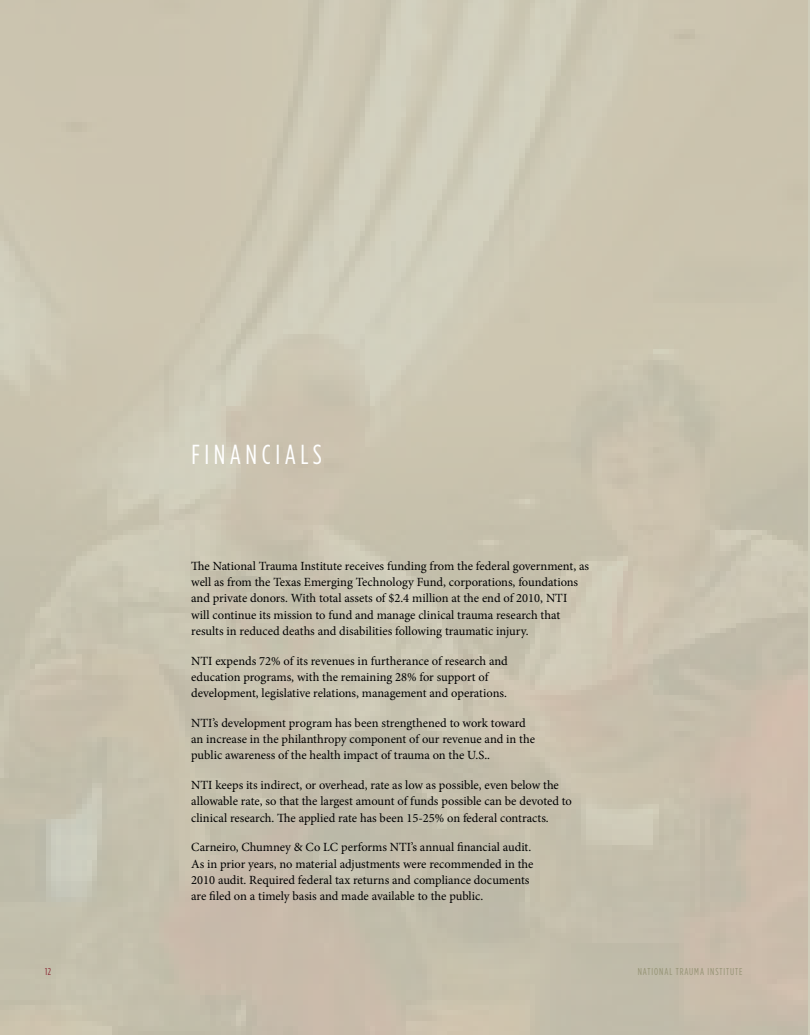
<style>
.page{position:relative;width:810px;height:1035px;background:#fff}
.page>*{position:absolute;margin:0;border:0;box-sizing:border-box;transform-origin:0 0}
.t1{font:27.5px "Gotham Condensed";letter-spacing:.165em;color:#fff}
.t2{font:12.5px/16.2px "Minion Pro";color:#000}
.t3{font:10px "Gotham Condensed";letter-spacing:.095em;color:#959374}
.t4{font:10px "Gotham Condensed";color:#8a2934}
</style>
<div class="page">
<h1 class="t1" style="left:191px;top:440px;width:132px">FINANCIALS</h1>
<p class="t2" style="left:191px;top:558px;width:399px">The National Trauma Institute receives funding from the federal government, as well as from the Texas Emerging Technology Fund, corporations, foundations and private donors. With total assets of $2.4 million at the end of 2010, NTI<br>will continue its mission to fund and manage clinical trauma research that results in reduced deaths and disabilities following traumatic injury.</p>
<p class="t2" style="left:191px;top:652px;width:318px">NTI expends 72% of its revenues in furtherance of research and education programs, with the remaining 28% for support of development, legislative relations, management and operations.</p>
<p class="t2" style="left:191px;top:715px;width:345px">NTI’s development program has been strengthened to work toward an increase in the philanthropy component of our revenue and in the public awareness of the health impact of trauma on the U.S..</p>
<p class="t2" style="left:191px;top:777px;width:382px">NTI keeps its indirect, or overhead, rate as low as possible, even below the allowable rate, so that the largest amount of funds possible can be devoted to clinical research. The applied rate has been 15-25% on federal contracts.</p>
<p class="t2" style="left:191px;top:839px;width:344px">Carneiro, Chumney &amp; Co LC performs NTI’s annual financial audit.<br>As in prior years, no material adjustments were recommended in the 2010 audit. Required federal tax returns and compliance documents are filed on a timely basis and made available to the public.</p>
<p class="t4" style="left:45px;top:967px;width:8px">12</p>
<p class="t3" style="left:638px;top:967px;width:106px">NATIONAL TRAUMA INSTITUTE</p>
</div>
